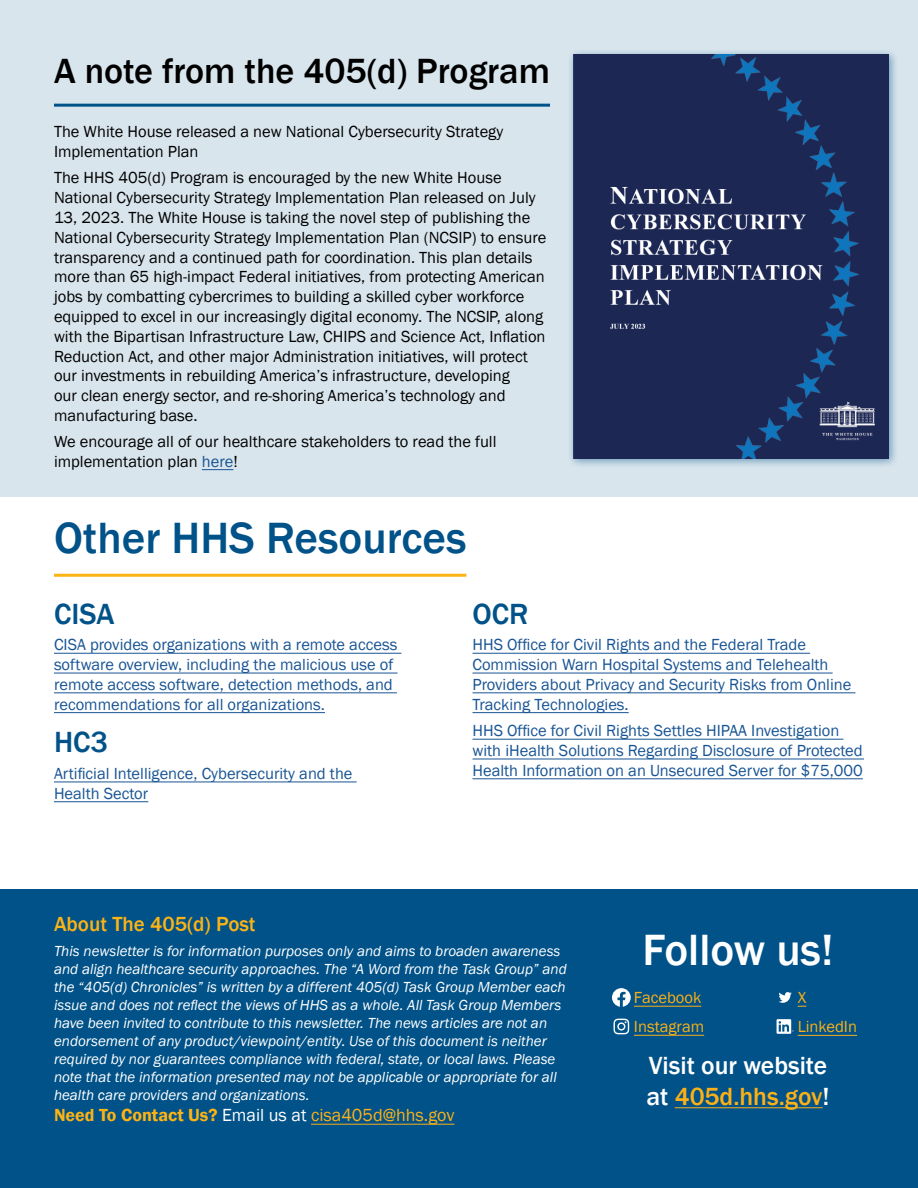
<style>
.page{position:relative;width:918px;height:1188px;background:#fff}
.page>*{position:absolute;margin:0;border:0;box-sizing:border-box;transform-origin:0 0}
.t1{font:500 45px "Franklin Gothic";color:#005288}
.t2{font:500 45px "Franklin Gothic";color:#fff}
.t3{font:500 36px "Franklin Gothic";color:#000}
.t4{font:500 30px "Franklin Gothic";color:#005288}
.t5{font:500 25.5px "Franklin Gothic";color:#fff}
.t6{font:500 25.5px "Franklin Gothic";color:#fcb017}
.t7{font:500 21px "Franklin Gothic";color:#fcb316}
.t8{font:600 18px "Franklin Gothic";color:#fcb316}
.t9{font:16.5px/19.8px "Franklin Gothic";color:#000}
.t10{font:16.5px/19.8px "Franklin Gothic";color:#185494}
.t11{font:16.5px "Franklin Gothic";color:#fcb017}
.t12{font:italic 15px/18px "Franklin Gothic";color:#fff}
.s1{font-style:inherit}
.s2{color:#185494}
.s3{color:#fff}
.s4{font-weight:400;color:#fff}
.s5{font-weight:400;color:#fcb017}
</style>
<div class="page">
<div style="left:0;top:0;width:918px;height:497px;background:#d9e5ed"></div>
<div style="left:0;top:890px;width:918px;height:298px;background:#005288"></div>
<hr style="left:54px;top:104px;width:496px;height:3px;background:#005288">
<hr style="left:202px;top:469px;width:31px;height:1px;background:#185494">
<hr style="left:54px;top:574px;width:412px;height:3px;background:#fcb316">
<hr style="left:54px;top:653px;width:347px;height:1px;background:#185494">
<hr style="left:54px;top:673px;width:344px;height:1px;background:#185494">
<hr style="left:54px;top:692px;width:343px;height:1px;background:#185494">
<hr style="left:54px;top:712px;width:271px;height:1px;background:#185494">
<hr style="left:54px;top:782px;width:303px;height:1px;background:#185494">
<hr style="left:54px;top:801px;width:94px;height:1px;background:#185494">
<hr style="left:472px;top:653px;width:338px;height:1px;background:#185494">
<hr style="left:472px;top:673px;width:361px;height:1px;background:#185494">
<hr style="left:472px;top:692px;width:384px;height:1px;background:#185494">
<hr style="left:472px;top:712px;width:157px;height:1px;background:#185494">
<hr style="left:472px;top:739px;width:372px;height:1px;background:#185494">
<hr style="left:472px;top:759px;width:392px;height:1px;background:#185494">
<hr style="left:472px;top:778px;width:391px;height:1px;background:#185494">
<hr style="left:634px;top:1006px;width:67px;height:1px;background:#fcb017">
<svg style="left:613px;top:1019px;width:16px;height:15px"></svg>
<hr style="left:634px;top:1035px;width:70px;height:1px;background:#fcb017">
<svg style="left:777px;top:1019px;width:17px;height:15px"></svg>
<hr style="left:798px;top:1035px;width:59px;height:1px;background:#fcb017">
<hr style="left:675px;top:1107px;width:148px;height:1px;background:#fcb017">
<hr style="left:311px;top:1124px;width:143px;height:1px;background:#fcb017">
<div style="left:567px;top:48px;width:332px;height:421px;background:#005288;opacity:.5"></div>
<img style="left:573px;top:54px;width:315px;height:404px">
<svg style="left:612px;top:988px;width:19px;height:19px"></svg>
<svg style="left:779px;top:992px;width:13px;height:11px"></svg>
<h2 class="t3" style="left:54px;top:49px;width:498px">A note from the 405(d) Program</h2>
<p class="t9" style="left:54px;top:122px;width:451px">The White House release<span class="s1">d a</span> new National Cybersecurity Strategy<br>Implementation Plan</p>
<p class="t9" style="left:54px;top:168px;width:494px">The HHS 405(d) Program is encouraged by the new White House National Cybersecurity Strategy Implementation Plan released on July 13, 2023. The White House is taking the novel step of publishing the National Cybersecurity Strategy Implementation Plan (NCSIP) to ensure transparency and a continued path for coordination. This plan details more than 65 high-impact Federal initiatives, from protecting American jobs by combatting cybercrimes to building a skilled cyber workforce equipped to excel in our increasingly digital economy. The NCSIP, along with the Bipartisan Infrastructure Law, CHIPS and Science Act, Inflation Reduction Act, and other major Administration initiatives, will protect our investments in rebuilding America’s infrastructure, developing<br>our clean energy sector, and re-shoring America’s technology and manufacturing base.</p>
<p class="t9" style="left:54px;top:432px;width:444px">We encourage all of our healthcare stakeholders to read the full implementation plan <span class="s2">here</span>!</p>
<h2 class="t1" style="left:54px;top:511px;width:414px">Other HHS Resources</h2>
<h3 class="t4" style="left:54px;top:595px;width:62px">CISA</h3>
<h3 class="t4" style="left:472px;top:595px;width:57px">OCR</h3>
<p class="t10" style="left:54px;top:635px;width:345px">CISA provides organizations with a remote access software overview, including the malicious use of remote access software, detection methods, and recommendations for all organizations.</p>
<h3 class="t4" style="left:54px;top:724px;width:56px">HC3</h3>
<p class="t10" style="left:54px;top:764px;width:300px">Artificial Intelligence, Cybersecurity and the<br>Health Sector</p>
<p class="t10" style="left:473px;top:635px;width:380px">HHS Office for Civil Rights and the Federal Trade Commission Warn Hospital Systems and Telehealth Providers about Privacy and Security Risks from Online Tracking Technologies.</p>
<p class="t10" style="left:473px;top:721px;width:392px">HHS Office for Civil Rights Settles HIPAA Investigation with iHealth Solutions Regarding Disclosure of Protected<br>Health Information on an Unsecured Server for $75,000</p>
<h3 class="t7" style="left:54px;top:911px;width:203px">About The 405(d) Post</h3>
<p class="t12" style="left:54px;top:942px;width:508px">This newsletter is for information purposes only and aims to broaden awareness</p>
<p class="t2" style="left:643px;top:922px;width:192px">Follow us!</p>
<p class="t12" style="left:54px;top:960px;width:514px">and align healthcare security approaches. The “A Word from the Task Group” and the “405(d) Chronicles” is written by a different 405(d) Task Group Member each</p>
<p class="t11" style="left:634px;top:987px;width:69px">Facebook</p>
<p class="t11" style="left:798px;top:987px;width:10px">X</p>
<p class="t12" style="left:54px;top:996px;width:509px">issue and does not reflect the views of HHS as a whole. All Task Group Members have been invited to contribute to this newsletter. The news articles are not an</p>
<p class="t11" style="left:634px;top:1017px;width:72px">Instagram</p>
<p class="t11" style="left:798px;top:1017px;width:61px">LinkedIn</p>
<p class="t12" style="left:54px;top:1032px;width:503px">endorsement of any product/viewpoint/entity. Use of this document is neither required by nor guarantees compliance with federal, state, or local laws. Please</p>
<p class="t5" style="left:649px;top:1050px;width:180px">Visit our website</p>
<p class="t12" style="left:54px;top:1068px;width:504px">note that the information presented may not be applicable or appropriate for all health care providers and organizations.</p>
<p class="t6" style="left:646px;top:1080px;width:185px"><span class="s3">at</span> 405d.hhs.gov<span class="s3">!</span></p>
<p class="t8" style="left:54px;top:1104px;width:402px">Need To Contact Us? <span class="s4">Email us at</span> <span class="s5">cisa405d@hhs.gov</span></p>
</div>
